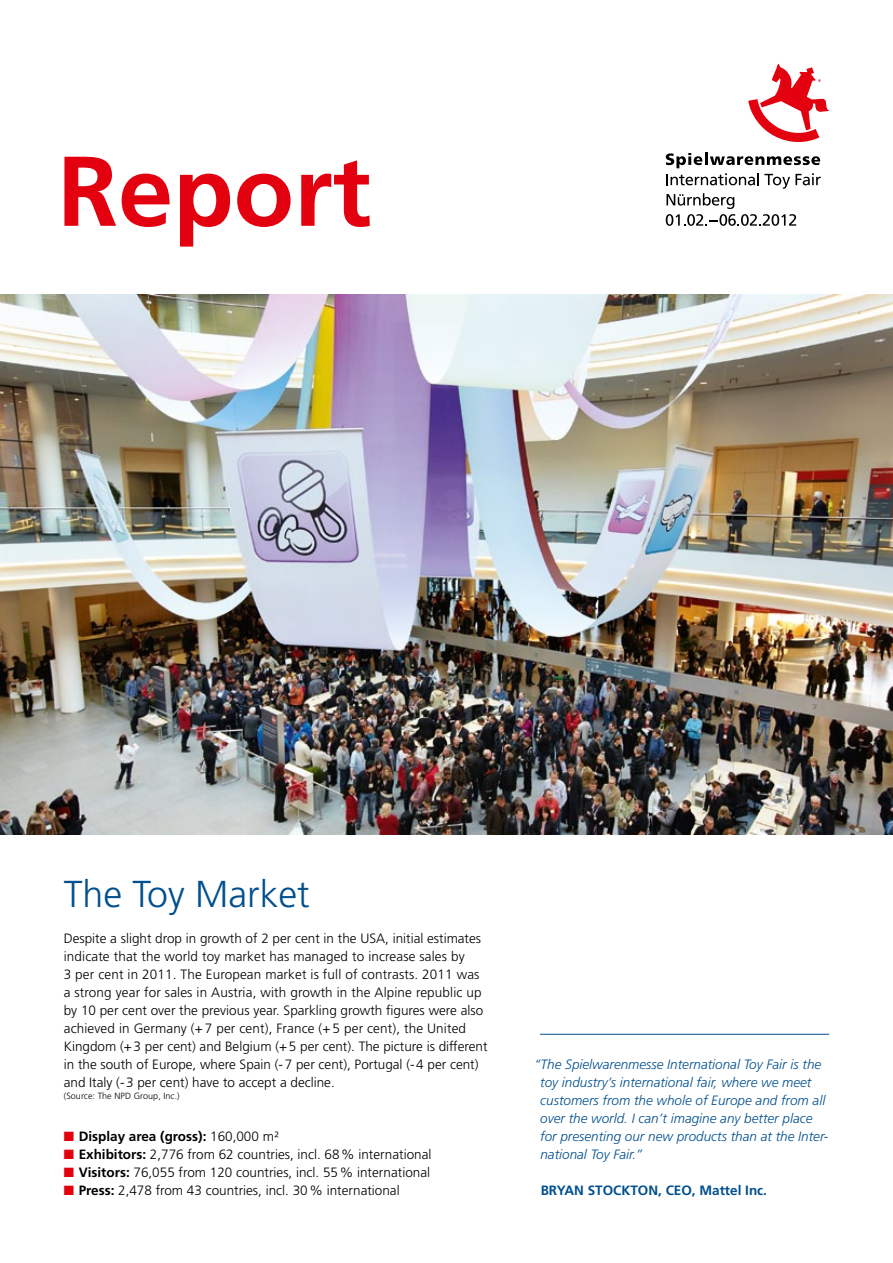
<style>
.page{position:relative;width:893px;height:1263px;background:#fff}
.page>*{position:absolute;margin:0;border:0;box-sizing:border-box;transform-origin:0 0}
.t1{font:700 99px "Frutiger LT Pro";color:#e3000f}
.t2{font:300 37.5px "Frutiger LT Pro";color:#004f8e}
.t3{font:300 13.5px/18px "Frutiger LT Pro";color:#000}
.t4{font:italic 300 13.5px/18px "Frutiger LT Pro";color:#004f8e}
.t5{font:700 13.5px "Frutiger LT Pro";color:#000}
.t6{font:700 13.5px "Frutiger LT Pro";color:#004f8e}
.t7{font:300 9px "Frutiger LT Pro";letter-spacing:.005em;color:#000}
.s1{color:#e3000f}
.s2{font-weight:300}
.s3{font-weight:700}
</style>
<div class="page">
<svg style="left:748px;top:64px;width:81px;height:78px"></svg>
<svg style="left:666px;top:153px;width:155px;height:73px"></svg>
<img style="left:0;top:295px;width:893px;height:540px">
<hr style="left:540px;top:1034px;width:289px;height:1px;background:#004f8e">
<h1 class="t1" style="left:58px;top:133px;width:315px">Report</h1>
<h2 class="t2" style="left:64px;top:872px;width:247px">The Toy Market</h2>
<p class="t3" style="left:64px;top:929px;width:425px">Despite a slight drop in growth of 2 per cent in the USA, initial estimates indicate that the world toy market has managed to increase sales by<br>3 per cent in 2011. The European market is full of contrasts. 2011 was a strong year for sales in Austria, with growth in the Alpine republic up by 10 per cent over the previous year. Sparkling growth figures were also achieved in Germany (+7 per cent), France (+5 per cent), the United Kingdom (+3 per cent) and Belgium (+5 per cent). The picture is different in the south of Europe, where Spain (-7 per cent), Portugal (-4 per cent) and Italy (-3 per cent) have to accept a decline.</p>
<p class="t7" style="left:64px;top:1090px;width:117px">(Source: The NPD Group, Inc.)</p>
<p class="t5" style="left:64px;top:1128px;width:217px"><span class="s1">■</span> Display area (gross): <span class="s2">160,000 m²</span></p>
<p class="t3" style="left:64px;top:1145px;width:369px"><span class="s1">■</span> <span class="s3">Exhibitors:</span> 2,776 from 62 countries, incl. 68% international</p>
<p class="t3" style="left:64px;top:1163px;width:368px"><span class="s1">■</span> <span class="s3">Visitors:</span> 76,055 from 120 countries, incl. 55% international</p>
<p class="t3" style="left:64px;top:1181px;width:337px"><span class="s1">■</span> <span class="s3">Press:</span> 2,478 from 43 countries, incl. 30% international</p>
<p class="t4" style="left:540px;top:1055px;width:290px;text-indent:-6px">“The Spielwarenmesse International Toy Fair is the toy industry’s international fair, where we meet customers from the whole of Europe and from all over the world. I can’t imagine any better place for presenting our new products than at the Inter&shy;national Toy Fair.”</p>
<p class="t6" style="left:541px;top:1182px;width:228px">Bryan Stockton, CEO, Mattel Inc.</p>
</div>
